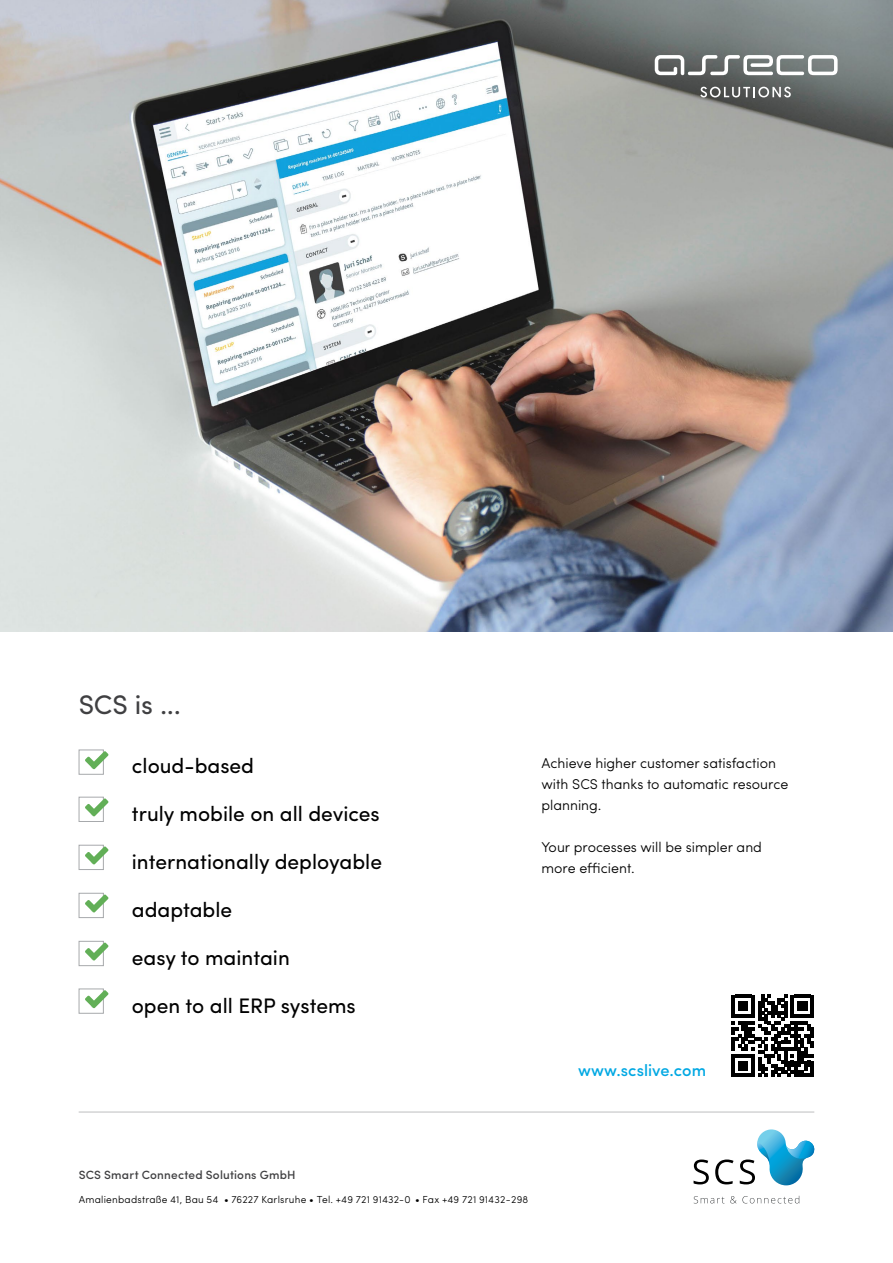
<style>
.page{position:relative;width:893px;height:1263px;background:#fff}
.page>*{position:absolute;margin:0;border:0;box-sizing:border-box;transform-origin:0 0}
.t1{font:27px "Sofia Pro";color:#404042}
.t2{font:21px "Sofia Pro";color:#000}
.t3{font:500 16.5px "Sofia Pro";color:#00a8e3}
.t4{font:300 14.25px/21px "Sofia Pro";color:#000}
.t5{font:500 12px "Sofia Pro";letter-spacing:.015em;color:#404042}
.t6{font:300 10.2px "Sofia Pro";letter-spacing:.02em;color:#000}
</style>
<div class="page">
<hr style="left:79px;top:1111px;width:735px;height:2px;background:#808284">
<img style="left:0;top:0;width:893px;height:631px">
<svg style="left:694px;top:1159px;width:15px;height:25px"></svg>
<svg style="left:715px;top:1159px;width:19px;height:25px"></svg>
<svg style="left:740px;top:1129px;width:75px;height:56px"></svg>
<svg style="left:694px;top:1196px;width:30px;height:7px"></svg>
<svg style="left:730px;top:1196px;width:69px;height:7px"></svg>
<div style="left:79px;top:749px;width:25px;height:26px;border:1px solid #a7a9ac"></div>
<div style="left:79px;top:797px;width:25px;height:25px;border:1px solid #a7a9ac"></div>
<div style="left:79px;top:845px;width:25px;height:25px;border:1px solid #a7a9ac"></div>
<div style="left:79px;top:893px;width:25px;height:25px;border:1px solid #a7a9ac"></div>
<div style="left:79px;top:941px;width:25px;height:25px;border:1px solid #a7a9ac"></div>
<div style="left:79px;top:988px;width:25px;height:26px;border:1px solid #a7a9ac"></div>
<svg style="left:85px;top:751px;width:23px;height:18px"></svg>
<svg style="left:85px;top:798px;width:23px;height:18px"></svg>
<svg style="left:85px;top:846px;width:23px;height:18px"></svg>
<svg style="left:85px;top:894px;width:23px;height:18px"></svg>
<svg style="left:85px;top:943px;width:23px;height:17px"></svg>
<svg style="left:85px;top:990px;width:23px;height:18px"></svg>
<svg style="left:732px;top:995px;width:82px;height:82px"></svg>
<svg style="left:655px;top:55px;width:183px;height:20px"></svg>
<svg style="left:700px;top:87px;width:91px;height:10px"></svg>
<h1 class="t1" style="left:79px;top:685px;width:104px">SCS is ...</h1>
<h2 class="t2" style="left:132px;top:750px;width:124px">cloud-based</h2>
<h2 class="t2" style="left:132px;top:798px;width:250px">truly mobile on all devices</h2>
<h2 class="t2" style="left:132px;top:846px;width:252px">internationally deployable</h2>
<h2 class="t2" style="left:132px;top:894px;width:102px">adaptable</h2>
<h2 class="t2" style="left:132px;top:942px;width:160px">easy to maintain</h2>
<h2 class="t2" style="left:132px;top:990px;width:225px">open to all ERP systems</h2>
<p class="t4" style="left:541px;top:751px;width:248px">Achieve higher customer satisfaction with SCS thanks to automatic resource planning.</p>
<p class="t4" style="left:541px;top:835px;width:222px">Your processes will be simpler and more efficient.</p>
<p class="t3" style="left:578px;top:1058px;width:129px">www.scslive.com</p>
<p class="t5" style="left:79px;top:1165px;width:219px">SCS Smart Connected Solutions GmbH</p>
<p class="t6" style="left:79px;top:1192px;width:451px">Amalienbadstraße 41, Bau 54 • 76227 Karlsruhe • Tel. +49 721 91432-0 • Fax +49 721 91432-298</p>
</div>
